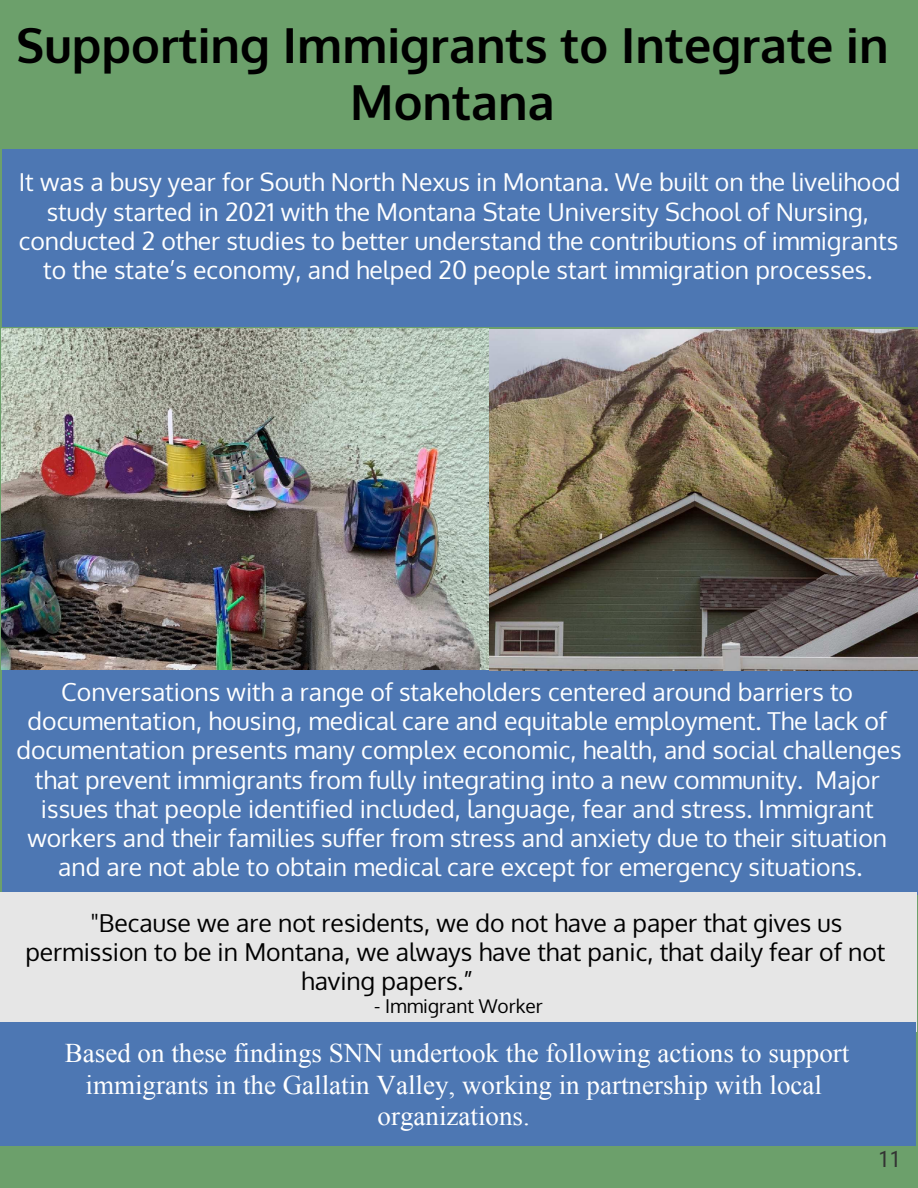
<style>
.page{position:relative;width:918px;height:1188px;background:#6ca06b}
.page>*{position:absolute;margin:0;border:0;box-sizing:border-box;transform-origin:0 0}
.t1{font:700 48.3px/57.3px "Oxygen";color:#000;text-align:center}
.t2{font:27px/31.5px "Times New Roman";color:#fff;text-align:center}
.t3{font:24.75px/29.2px "Oxygen";color:#fff;text-align:center}
.t4{font:24.75px "Oxygen";color:#000}
.t5{font:22.5px "Roboto Condensed";color:#333}
.t6{font:19.2px "Oxygen";color:#000}
</style>
<div class="page">
<div style="left:2px;top:150px;width:916px;height:177px;background:#4d77b3"></div>
<div style="left:2px;top:661px;width:916px;height:234px;background:#4d77b3"></div>
<div style="left:0;top:892px;width:917px;height:140px;background:#e6e6e6"></div>
<img style="left:1px;top:328px;width:487px;height:341px">
<img style="left:489px;top:330px;width:429px;height:340px">
<div style="left:0;top:1023px;width:916px;height:123px;background:#4d77b3"></div>
<h1 class="t1" style="left:16px;top:18px;width:874px">Supporting Immigrants to Integrate in<br>Montana</h1>
<p class="t3" style="left:19px;top:168px;width:883px">It was a busy year for South North Nexus in Montana. We built on the livelihood study started in 2021 with the Montana State University School of Nursing, conducted 2 other studies to better understand the contributions of immigrants to the state’s economy, and helped 20 people start immigration processes.</p>
<p class="t3" style="left:17px;top:677px;width:887px">Conversations with a range of stakeholders centered around barriers to documentation, housing, medical care and equitable employment. The lack of documentation presents many complex economic, health, and social challenges that prevent immigrants from fully integrating into a new community. Major issues that people identified included, language, fear and stress. Immigrant workers and their families suffer from stress and anxiety due to their situation and are not able to obtain medical care except for emergency situations.</p>
<p class="t4" style="left:90px;top:906px;width:753px">"Because we are not residents, we do not have a paper that gives us</p>
<p class="t4" style="left:25px;top:935px;width:862px">permission to be in Montana, we always have that panic, that daily fear of not</p>
<p class="t4" style="left:301px;top:964px;width:173px">having papers.”</p>
<p class="t6" style="left:374px;top:993px;width:170px">- Immigrant Worker</p>
<p class="t2" style="left:65px;top:1037px;width:786px">Based on these findings SNN undertook the following actions to support immigrants in the Gallatin Valley, working in partnership with local organizations.</p>
<p class="t5" style="left:879px;top:1143px;width:24px">11</p>
</div>
